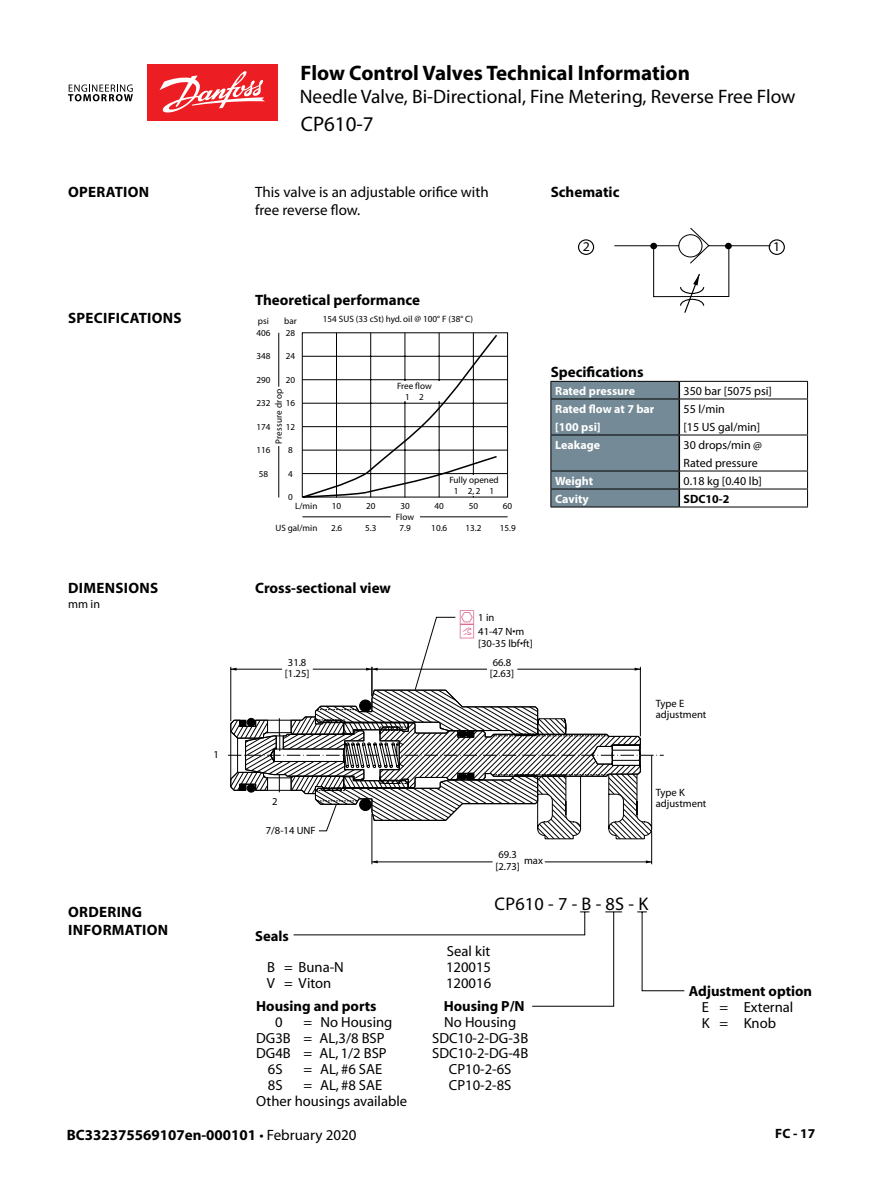
<style>
.page{position:relative;width:893px;height:1191px;background:#fff}
.page>*{position:absolute;margin:0;border:0;box-sizing:border-box;transform-origin:0 0}
.t1{font:700 21px "Myriad Pro";color:#000}
.t2{font:21px "Myriad Pro";color:#000}
.t3{font:19.5px "Myriad Pro";color:#000}
.t4{font:18.3px "Myriad";letter-spacing:.01em;color:#000}
.t5{font:700 15px "Myriad Pro";color:#000}
.t6{font:700 15px/18px "Myriad Pro";letter-spacing:.02em;color:#000}
.t7{font:15px/18px "Myriad Pro";color:#000}
.t8{font:14.7px/15.9px "Myriad";color:#000}
.t9{font:700 14.7px "Myriad";color:#000}
.t10{font:700 13.5px "Myriad Pro";color:#000}
.t11{font:13.35px "Myriad Ringers";color:#000;scale:1.04 1}
.t12{font:12px/18px "Myriad Pro";color:#000}
.t13{font:700 12px/18px "Myriad Pro";color:#fff}
.t14{font:700 12px "Myriad Pro";color:#000}
.t15{font:10.65px/11.4px "Myriad";color:#000}
.t16{font:10.65px "Myriad Ringers";color:#000}
.t17{font:9.15px/10.9px "Myriad";color:#000;text-align:center}
.t18{font:9.15px "Myriad";letter-spacing:.03em;color:#000}
.s1{color:#c80c47}
.s2{font-weight:400}
</style>
<div class="page">
<div style="left:148px;top:64px;width:130px;height:57px;background:#ed1d24"></div>
<svg style="left:68px;top:84px;width:65px;height:17px"></svg>
<svg style="left:159px;top:71px;width:106px;height:42px"></svg>
<hr style="left:302px;top:473px;width:206px;height:1px;background:#000">
<hr style="left:302px;top:450px;width:206px;height:1px;background:#000">
<hr style="left:302px;top:426px;width:206px;height:1px;background:#000">
<hr style="left:302px;top:403px;width:206px;height:1px;background:#000">
<hr style="left:302px;top:379px;width:206px;height:1px;background:#000">
<hr style="left:302px;top:356px;width:206px;height:1px;background:#000">
<hr style="left:278px;top:446px;width:1px;height:51px;background:#000">
<hr style="left:278px;top:333px;width:1px;height:54px;background:#000">
<hr style="left:420px;top:516px;width:88px;height:1px;background:#000">
<hr style="left:302px;top:516px;width:89px;height:1px;background:#000">
<svg style="left:301px;top:333px;width:198px;height:165px"></svg>
<svg style="left:679px;top:274px;width:26px;height:39px"></svg>
<div style="left:653px;top:245px;width:76px;height:52px;border:1px solid #000"></div>
<svg style="left:578px;top:228px;width:207px;height:36px"></svg>
<hr style="left:545px;top:861px;width:107px;height:1px;background:#000">
<hr style="left:372px;top:814px;width:1px;height:50px;background:#000">
<hr style="left:651px;top:831px;width:1px;height:33px;background:#000">
<hr style="left:372px;top:861px;width:121px;height:1px;background:#000">
<svg style="left:372px;top:860px;width:6px;height:3px"></svg>
<svg style="left:293px;top:911px;width:392px;height:96px"></svg>
<hr style="left:679px;top:381px;width:129px;height:1px;background:#000">
<svg style="left:807px;top:382px;width:1px;height:16px"></svg>
<hr style="left:679px;top:398px;width:129px;height:1px;background:#000">
<hr style="left:807px;top:399px;width:1px;height:35px;background:#000">
<hr style="left:679px;top:434px;width:129px;height:1px;background:#000">
<hr style="left:807px;top:435px;width:1px;height:35px;background:#000">
<hr style="left:679px;top:470px;width:129px;height:1px;background:#000">
<hr style="left:679px;top:488px;width:129px;height:1px;background:#000">
<svg style="left:807px;top:471px;width:1px;height:35px"></svg>
<hr style="left:679px;top:506px;width:129px;height:1px;background:#000">
<svg style="left:550px;top:381px;width:130px;height:126px;background:#6e838e"></svg>
<hr style="left:550px;top:506px;width:129px;height:1px;background:#000">
<svg style="left:228px;top:616px;width:436px;height:223px"></svg>
<h1 class="t1" style="left:301px;top:59px;width:391px">Flow Control Valves Technical Information</h1>
<h2 class="t3" style="left:300px;top:84px;width:497px">Needle Valve, Bi-Directional, Fine Metering, Reverse Free Flow</h2>
<p class="t6" style="left:68px;top:182px;width:83px">OPERATION</p>
<p class="t6" style="left:68px;top:308px;width:115px">SPECIFICATIONS</p>
<p class="t6" style="left:68px;top:578px;width:92px">DIMENSIONS</p>
<p class="t12" style="left:68px;top:595px;width:34px">mm in</p>
<p class="t16" style="left:213px;top:748px;width:7px">1</p>
<p class="t6" style="left:68px;top:902px;width:102px">ORDERING<br>INFORMATION</p>
<h1 class="t2" style="left:301px;top:111px;width:74px">CP610-7</h1>
<p class="t7" style="left:255px;top:182px;width:235px">This valve is an adjustable orifice with free reverse flow.</p>
<p class="t5" style="left:255px;top:290px;width:166px">Theoretical performance</p>
<p class="t17" style="left:258px;top:315px;width:12px">psi</p>
<p class="t17" style="left:284px;top:315px;width:14px">bar</p>
<p class="t17" style="left:256px;top:328px;width:16px">406</p>
<p class="t17" style="left:286px;top:328px;width:11px">28</p>
<p class="t17" style="left:256px;top:351px;width:16px">348</p>
<p class="t17" style="left:286px;top:351px;width:11px">24</p>
<p class="t17" style="left:256px;top:374px;width:16px">290</p>
<p class="t17" style="left:286px;top:374px;width:11px">20</p>
<p class="t18" style="left:274px;top:444px;width:57px;rotate:-90deg">Pressure drop</p>
<p class="t17" style="left:286px;top:398px;width:11px">16</p>
<p class="t17" style="left:256px;top:398px;width:16px">232</p>
<p class="t17" style="left:286px;top:421px;width:11px">12</p>
<p class="t17" style="left:256px;top:421px;width:16px">174</p>
<p class="t17" style="left:256px;top:445px;width:16px">116</p>
<p class="t17" style="left:288px;top:445px;width:6px">8</p>
<p class="t17" style="left:259px;top:468px;width:11px">58</p>
<p class="t17" style="left:288px;top:468px;width:6px">4</p>
<p class="t17" style="left:288px;top:492px;width:6px">0</p>
<p class="t17" style="left:323px;top:314px;width:152px">154 SUS (33 cSt) hyd. oil @ 100° F (38° C)</p>
<p class="t17" style="left:397px;top:380px;width:36px">Free flow<br>1 2</p>
<p class="t17" style="left:449px;top:474px;width:51px">Fully opened<br>1 2,2 1</p>
<p class="t17" style="left:295px;top:501px;width:24px">L/min</p>
<p class="t17" style="left:275px;top:522px;width:44px">US gal/min</p>
<p class="t17" style="left:332px;top:501px;width:11px">10</p>
<p class="t17" style="left:331px;top:522px;width:13px">2.6</p>
<p class="t17" style="left:366px;top:501px;width:11px">20</p>
<p class="t17" style="left:400px;top:501px;width:11px">30</p>
<p class="t17" style="left:435px;top:501px;width:11px">40</p>
<p class="t17" style="left:469px;top:501px;width:11px">50</p>
<p class="t17" style="left:503px;top:501px;width:11px">60</p>
<p class="t17" style="left:365px;top:522px;width:13px">5.3</p>
<p class="t17" style="left:399px;top:522px;width:13px">7.9</p>
<p class="t17" style="left:431px;top:522px;width:17px">10.6</p>
<p class="t17" style="left:466px;top:522px;width:17px">13.2</p>
<p class="t17" style="left:500px;top:522px;width:17px">15.9</p>
<p class="t17" style="left:396px;top:512px;width:20px">Flow</p>
<p class="t5" style="left:551px;top:182px;width:70px">Schematic</p>
<p class="t11" style="left:583px;top:238px;width:8px">2</p>
<p class="t11" style="left:773px;top:238px;width:8px">1</p>
<p class="t5" style="left:551px;top:362px;width:94px">Specifications</p>
<p class="t13" style="left:555px;top:381px;width:81px">Rated pressure</p>
<p class="t12" style="left:684px;top:381px;width:90px">350 bar [5075 psi]</p>
<p class="t13" style="left:555px;top:399px;width:101px">Rated flow at 7 bar [100 psi]</p>
<p class="t12" style="left:684px;top:399px;width:78px">55 l/min<br>[15 US gal/min]</p>
<p class="t13" style="left:555px;top:435px;width:46px">Leakage</p>
<p class="t12" style="left:684px;top:435px;width:80px">30 drops/min @<br>Rated pressure</p>
<p class="t13" style="left:555px;top:471px;width:40px">Weight</p>
<p class="t12" style="left:684px;top:471px;width:80px">0.18 kg [0.40 lb]</p>
<p class="t13" style="left:555px;top:489px;width:35px">Cavity</p>
<p class="t14" style="left:684px;top:491px;width:47px">SDC10-2</p>
<p class="t5" style="left:255px;top:578px;width:137px">Cross-sectional view</p>
<p class="t15" style="left:285px;top:657px;width:26px">31.8 [1.25]</p>
<p class="t15" style="left:478px;top:612px;width:18px">1 in</p>
<p class="t15" style="left:478px;top:638px;width:56px">[30-35 lbf•ft]</p>
<p class="t15" style="left:460px;top:626px;width:66px"><span class="s1">▼</span> 41-47 N•m</p>
<p class="t15" style="left:490px;top:657px;width:26px">66.8 [2.63]</p>
<p class="t15" style="left:656px;top:698px;width:52px">Type E adjustment</p>
<p class="t16" style="left:272px;top:796px;width:7px">2</p>
<p class="t15" style="left:266px;top:825px;width:51px">7/8-14 UNF</p>
<p class="t15" style="left:495px;top:849px;width:26px">69.3 [2.73]</p>
<p class="t15" style="left:524px;top:855px;width:20px">max</p>
<p class="t15" style="left:656px;top:787px;width:52px">Type K adjustment</p>
<p class="t9" style="left:255px;top:928px;width:35px">Seals</p>
<p class="t4" style="left:495px;top:894px;width:155px">CP610-7-B-8S-K</p>
<p class="t8" style="left:447px;top:944px;width:45px">Seal kit</p>
<p class="t8" style="left:267px;top:960px;width:78px">B = Buna-N</p>
<p class="t8" style="left:446px;top:960px;width:47px">120015</p>
<p class="t8" style="left:267px;top:975px;width:66px">V = Viton</p>
<p class="t8" style="left:446px;top:975px;width:47px">120016</p>
<p class="t9" style="left:256px;top:998px;width:122px">Housing and ports</p>
<p class="t9" style="left:444px;top:998px;width:83px">Housing P/N</p>
<p class="t8" style="left:275px;top:1014px;width:9px">0</p>
<p class="t8" style="left:304px;top:1014px;width:90px">= No Housing</p>
<p class="t8" style="left:444px;top:1014px;width:73px">No Housing</p>
<p class="t8" style="left:256px;top:1030px;width:130px">DG3B = AL,3/8 BSP</p>
<p class="t8" style="left:432px;top:1030px;width:98px">SDC10-2-DG-3B</p>
<p class="t8" style="left:256px;top:1046px;width:132px">DG4B = AL, 1/2 BSP</p>
<p class="t8" style="left:432px;top:1046px;width:98px">SDC10-2-DG-4B</p>
<p class="t8" style="left:268px;top:1062px;width:16px">6S</p>
<p class="t8" style="left:303px;top:1062px;width:80px">= AL, #6 SAE</p>
<p class="t8" style="left:449px;top:1062px;width:64px">CP10-2-6S</p>
<p class="t8" style="left:268px;top:1078px;width:16px">8S</p>
<p class="t8" style="left:303px;top:1078px;width:80px">= AL, #8 SAE</p>
<p class="t8" style="left:449px;top:1078px;width:64px">CP10-2-8S</p>
<p class="t8" style="left:256px;top:1093px;width:152px">Other housings available</p>
<p class="t9" style="left:689px;top:983px;width:125px">Adjustment option</p>
<p class="t8" style="left:702px;top:1000px;width:93px">E = External<br>K = Knob</p>
<p class="t5" style="left:67px;top:1125px;width:291px">BC332375569107en-000101 <span class="s2">• February 2020</span></p>
<p class="t10" style="left:775px;top:1124px;width:41px">FC - 17</p>
</div>
